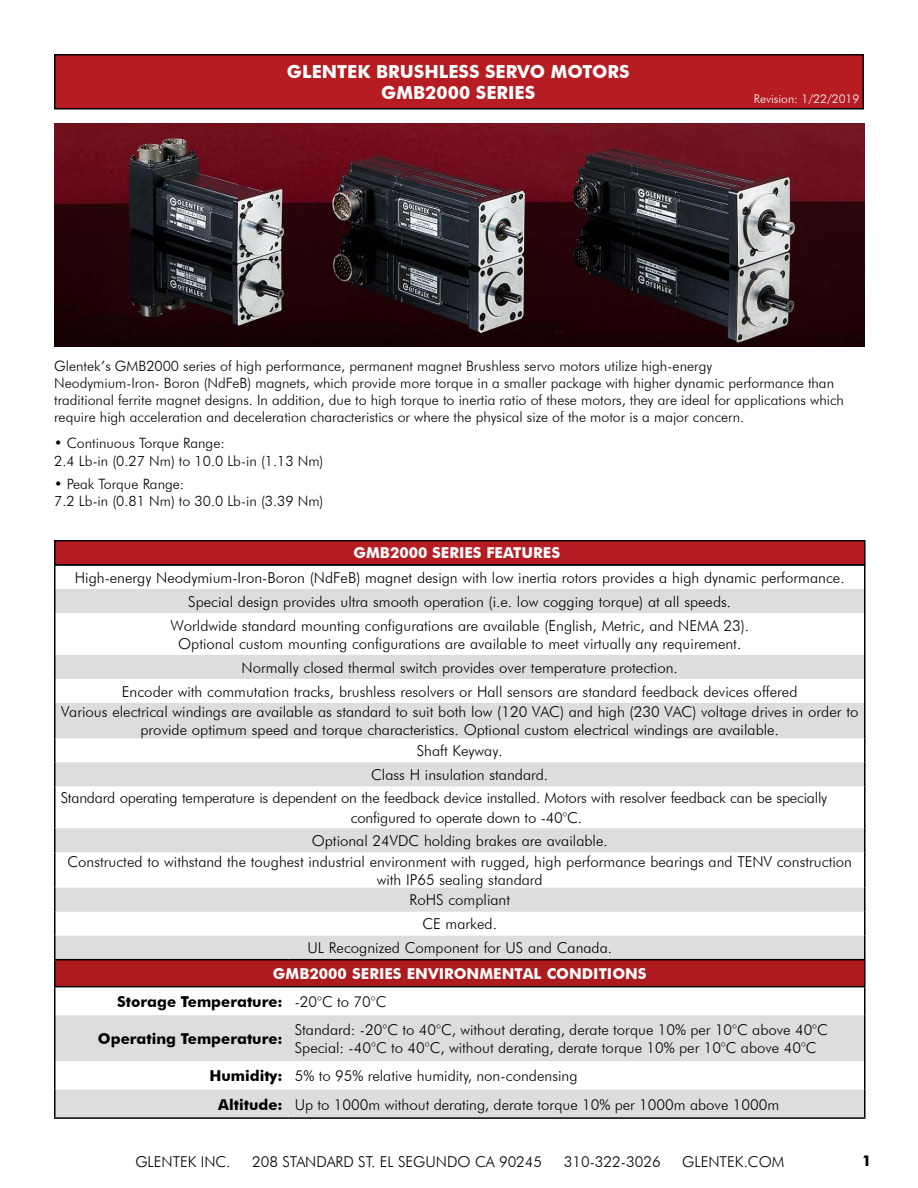
<style>
.page{position:relative;width:918px;height:1188px;background:#fff}
.page>*{position:absolute;margin:0;border:0;box-sizing:border-box;transform-origin:0 0}
.t1{font:700 18px/21.6px "Futura BT";color:#fff;text-align:center}
.t2{font:300 15px/24px "Futura BT";color:#000;text-align:center}
.t3{font:700 15px/27.8px "Futura BT";color:#fff}
.t4{font:700 15px "Futura BT";color:#000}
.t5{font:300 14.25px/17.1px "Futura BT";color:#000}
.t6{font:300 12px "Futura BT";color:#fff}
.s1{color:#000}
.s2{font-weight:300;color:#000}
.s3{font-weight:700}
</style>
<div class="page">
<div style="left:55px;top:55px;width:808px;height:54px;background:#b61d22"></div>
<div style="left:54px;top:54px;width:810px;height:56px;border:2px solid #000"></div>
<div style="left:56px;top:589px;width:808px;height:24px;background:#dcddde"></div>
<svg style="left:56px;top:655px;width:808px;height:462px;fill:#dcddde"></svg>
<div style="left:55px;top:960px;width:810px;height:27px;background:#ae1b1f"></div>
<hr style="left:54px;top:986px;width:235px;height:1px;background:#000">
<hr style="left:54px;top:987px;width:2px;height:28px;background:#000">
<hr style="left:289px;top:986px;width:577px;height:1px;background:#000">
<hr style="left:864px;top:987px;width:2px;height:28px;background:#000">
<hr style="left:54px;top:1015px;width:2px;height:46px;background:#000">
<hr style="left:864px;top:1015px;width:2px;height:46px;background:#000">
<hr style="left:54px;top:1061px;width:2px;height:29px;background:#000">
<hr style="left:864px;top:1061px;width:2px;height:29px;background:#000">
<hr style="left:54px;top:1090px;width:2px;height:27px;background:#000">
<hr style="left:864px;top:1090px;width:2px;height:27px;background:#000">
<hr style="left:54px;top:1117px;width:235px;height:2px;background:#000">
<hr style="left:289px;top:1117px;width:577px;height:2px;background:#000">
<hr style="left:54px;top:589px;width:2px;height:24px;background:#000">
<hr style="left:864px;top:589px;width:2px;height:24px;background:#000">
<hr style="left:54px;top:613px;width:2px;height:42px;background:#000">
<hr style="left:864px;top:613px;width:2px;height:42px;background:#000">
<hr style="left:54px;top:655px;width:2px;height:24px;background:#000">
<hr style="left:864px;top:655px;width:2px;height:24px;background:#000">
<hr style="left:54px;top:679px;width:2px;height:24px;background:#000">
<hr style="left:864px;top:679px;width:2px;height:24px;background:#000">
<hr style="left:54px;top:703px;width:2px;height:35px;background:#000">
<hr style="left:864px;top:703px;width:2px;height:35px;background:#000">
<hr style="left:54px;top:738px;width:2px;height:24px;background:#000">
<hr style="left:864px;top:738px;width:2px;height:24px;background:#000">
<hr style="left:54px;top:762px;width:2px;height:24px;background:#000">
<hr style="left:864px;top:762px;width:2px;height:24px;background:#000">
<hr style="left:54px;top:786px;width:2px;height:42px;background:#000">
<hr style="left:864px;top:786px;width:2px;height:42px;background:#000">
<hr style="left:54px;top:828px;width:2px;height:24px;background:#000">
<hr style="left:864px;top:828px;width:2px;height:24px;background:#000">
<hr style="left:54px;top:852px;width:2px;height:36px;background:#000">
<hr style="left:864px;top:852px;width:2px;height:36px;background:#000">
<hr style="left:54px;top:888px;width:2px;height:24px;background:#000">
<hr style="left:864px;top:888px;width:2px;height:24px;background:#000">
<hr style="left:54px;top:912px;width:2px;height:24px;background:#000">
<hr style="left:864px;top:912px;width:2px;height:24px;background:#000">
<hr style="left:54px;top:936px;width:2px;height:23px;background:#000">
<hr style="left:864px;top:936px;width:2px;height:23px;background:#000">
<hr style="left:54px;top:959px;width:235px;height:1px;background:#000">
<hr style="left:54px;top:960px;width:2px;height:26px;background:#000">
<hr style="left:289px;top:959px;width:577px;height:1px;background:#000">
<hr style="left:864px;top:960px;width:2px;height:26px;background:#000">
<hr style="left:54px;top:564px;width:235px;height:2px;background:#000">
<hr style="left:54px;top:566px;width:2px;height:23px;background:#000">
<hr style="left:289px;top:564px;width:577px;height:2px;background:#000">
<hr style="left:864px;top:566px;width:2px;height:23px;background:#000">
<div style="left:55px;top:541px;width:810px;height:24px;background:#b61d22"></div>
<div style="left:54px;top:540px;width:812px;height:25px;border:2px solid #000"></div>
<img style="left:54px;top:123px;width:810px;height:223px">
<p class="t1" style="left:287px;top:60px;width:344px">GLENTEK BRUSHLESS SERVO MOTORS<br>GMB2000 SERIES</p>
<p class="t6" style="left:754px;top:92px;width:107px">Revision: 1/22/2019</p>
<p class="t5" style="left:54px;top:357px;width:791px">Glentek’s GMB2000 series of high performance, permanent magnet Brushless servo motors utilize high-energy<br>Neodymium-Iron- Boron (NdFeB) magnets, which provide more torque in a smaller package with higher dynamic performance than traditional ferrite magnet designs. In addition, due to high torque to inertia ratio of these motors, they are ideal for applications which require high acceleration and deceleration characteristics or where the physical size of the motor is a major concern.</p>
<p class="t5" style="left:54px;top:434px;width:271px;line-height:18px">• Continuous Torque Range:<br>2.4 Lb-in (0.27 Nm) to 10.0 Lb-in (1.13 Nm)</p>
<p class="t5" style="left:54px;top:475px;width:271px">• Peak Torque Range:<br>7.2 Lb-in (0.81 Nm) to 30.0 Lb-in (3.39 Nm)</p>
<p class="t3" style="left:353px;top:539px;width:208px">GMB2000 SERIES FEATURES</p>
<p class="t2" style="left:75px;top:565px;width:771px">High-energy Neodymium-Iron-Boron (NdFeB) magnet design with low inertia rotors provides a high dynamic performance.<br>Special design provides ultra smooth operation (i.e. low cogging torque) at all speeds.<br>Worldwide standard mounting configurations are available (English, Metric, and NEMA 23).</p>
<p class="t2" style="left:122px;top:631px;width:677px">Optional custom mounting configurations are available to meet virtually any requirement.<br>Normally closed thermal switch provides over temperature protection.<br>Encoder with commutation tracks, brushless resolvers or Hall sensors are standard feedback devices offered</p>
<p class="t2" style="left:61px;top:703px;width:799px;line-height:18px">Various electrical windings are available as standard to suit both low (120 VAC) and high (230 VAC) voltage drives in order to provide optimum speed and torque characteristics. Optional custom electrical windings are available.</p>
<p class="t2" style="left:417px;top:739px;width:88px">Shaft Keyway.</p>
<p class="t2" style="left:371px;top:763px;width:179px">Class H insulation standard.</p>
<p class="t2" style="left:61px;top:786px;width:768px">Standard operating temperature is dependent on the feedback device installed. Motors with resolver feedback can be specially</p>
<p class="t2" style="left:312px;top:805px;width:298px;line-height:23.4px;text-align:left;text-indent:39px">configured to operate down to -40°C.<br>Optional 24VDC holding brakes are available.</p>
<p class="t2" style="left:67px;top:852px;width:786px;line-height:18px">Constructed to withstand the toughest industrial environment with rugged, high performance bearings and TENV construction with IP65 sealing standard</p>
<p class="t2" style="left:307px;top:888px;width:306px">RoHS compliant<br>CE marked.<br>UL Recognized Component for US and Canada.</p>
<p class="t3" style="left:117px;top:960px;width:531px;text-indent:156px">GMB2000 SERIES ENVIRONMENTAL CONDITIONS<br><span class="s1">Storage Temperature:</span> <span class="s2">-20°C to 70°C</span></p>
<p class="t4" style="left:98px;top:1029px;width:186px">Operating Temperature:</p>
<p class="t2" style="left:295px;top:1020px;width:535px;line-height:18px;text-align:left">Standard: -20°C to 40°C, without derating, derate torque 10% per 10°C above 40°C<br>Special: -40°C to 40°C, without derating, derate torque 10% per 10°C above 40°C</p>
<p class="t2" style="left:218px;top:1061px;width:562px;line-height:28.5px;text-align:left;text-indent:-9px"><span class="s3">Humidity:</span> 5% to 95% relative humidity, non-condensing<br><span class="s3">Altitude:</span> Up to 1000m without derating, derate torque 10% per 1000m above 1000m</p>
<p class="t2" style="left:135px;top:1149px;width:97px">GLENTEK INC.</p>
<p class="t2" style="left:252px;top:1149px;width:291px">208 STANDARD ST. EL SEGUNDO CA 90245</p>
<p class="t2" style="left:564px;top:1149px;width:98px">310-322-3026</p>
<p class="t2" style="left:682px;top:1149px;width:104px">GLENTEK.COM</p>
<p class="t4" style="left:862px;top:1152px;width:11px">1</p>
</div>
